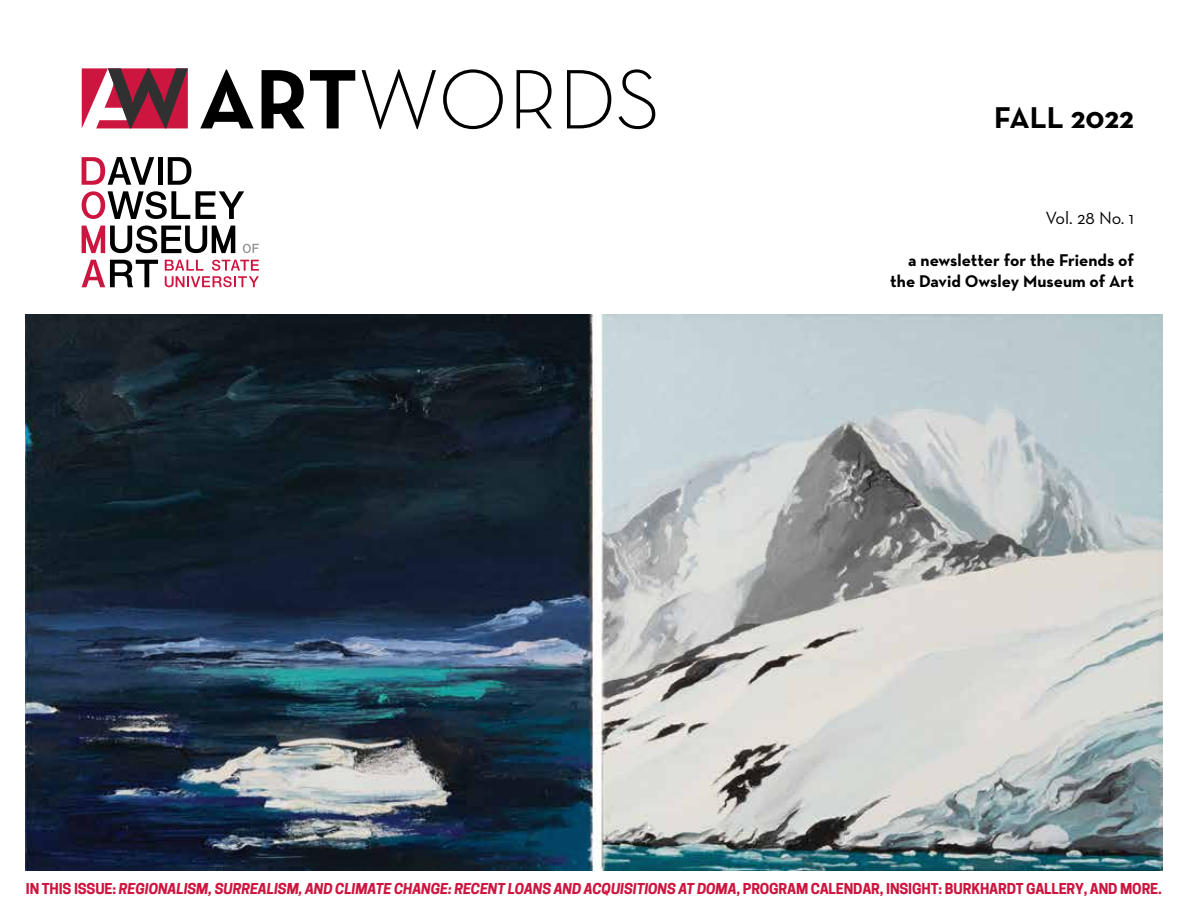
<style>
.page{position:relative;width:1188px;height:918px;background:#fff}
.page>*{position:absolute;margin:0;border:0;box-sizing:border-box;transform-origin:0 0}
.t1{font:300 85.8px "Neutra Text";letter-spacing:-.005em;color:#000}
.t2{font:700 30.6px "Neutra Text";color:#000}
.t3{font:18px "Neutra Text";letter-spacing:-.005em;color:#000}
.t4{font:700 17.25px/20.7px "Neutra Text";color:#000;text-align:right}
.t5{font:italic 700 14.1px "Cooper Hewitt";letter-spacing:-.01em;color:#cd163f}
.s1{font-weight:700}
.s2{font-style:normal}
</style>
<div class="page">
<img style="left:26px;top:314px;width:1136px;height:557px">
<svg style="left:82px;top:68px;width:106px;height:60px;background:#a34359"></svg>
<svg style="left:82px;top:191px;width:108px;height:28px"></svg>
<svg style="left:196px;top:191px;width:48px;height:28px"></svg>
<svg style="left:82px;top:260px;width:76px;height:27px"></svg>
<div style="left:158px;top:157px;width:5px;height:28px;background:#000"></div>
<svg style="left:168px;top:157px;width:23px;height:28px"></svg>
<svg style="left:82px;top:157px;width:72px;height:28px"></svg>
<svg style="left:82px;top:226px;width:153px;height:27px"></svg>
<svg style="left:165px;top:260px;width:94px;height:27px"></svg>
<svg style="left:243px;top:244px;width:16px;height:9px"></svg>
<h1 class="t1" style="left:198px;top:47px;width:464px"><span class="s1">ART</span>WORDS</h1>
<h2 class="t2" style="left:994px;top:99px;width:141px">FALL 2022</h2>
<p class="t3" style="left:1045px;top:207px;width:90px">Vol. 28 No. 1</p>
<p class="t4" style="left:890px;top:250px;width:245px">a newsletter for the Friends of the David Owsley Museum of Art</p>
<p class="t5" style="left:26px;top:880px;width:1138px"><span class="s2">IN THIS ISSUE:</span> REGIONALISM, SURREALISM, AND CLIMATE CHANGE: RECENT LOANS AND ACQUISITIONS AT DOMA<span class="s2">, PROGRAM CALENDAR, INSIGHT: BURKHARDT GALLERY, AND MORE.</span></p>
</div>
